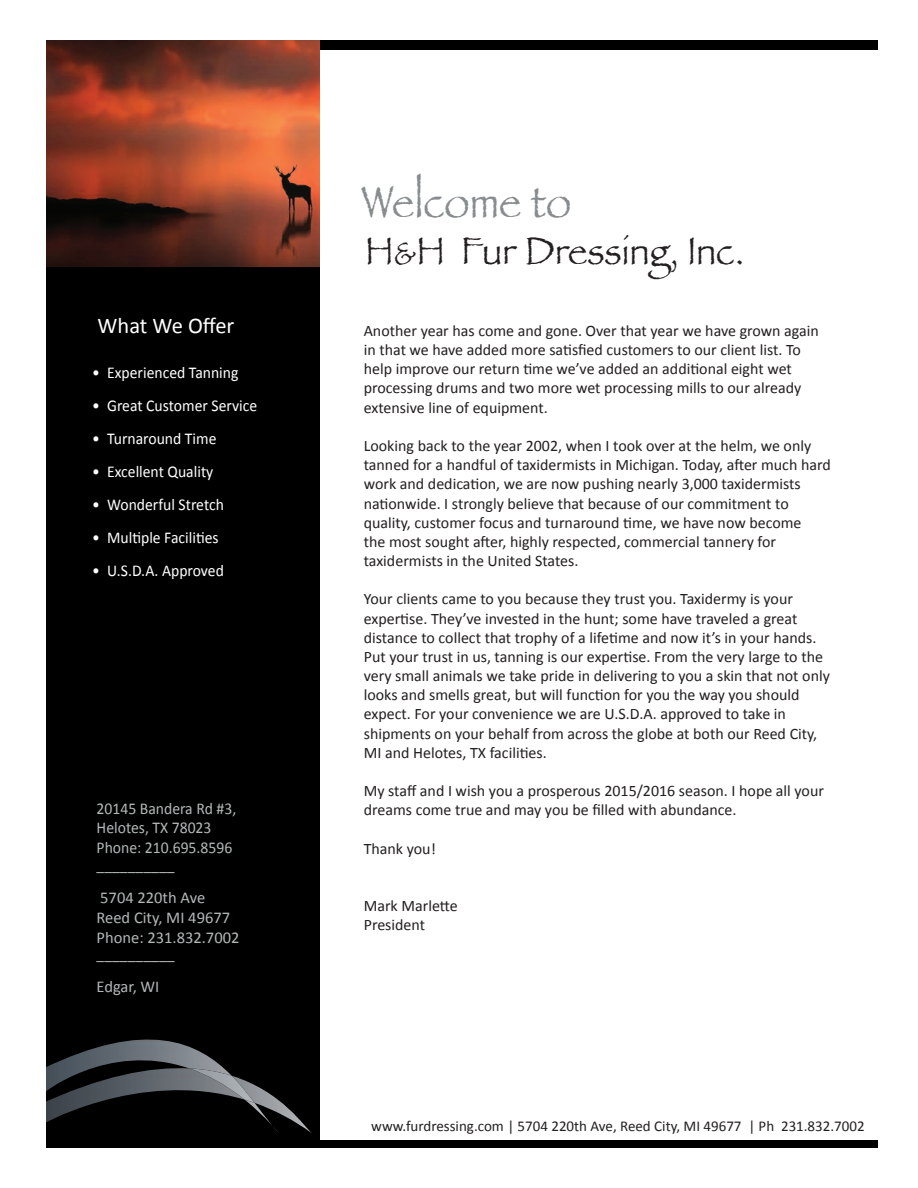
<style>
.page{position:relative;width:918px;height:1188px;background:#fff}
.page>*{position:absolute;margin:0;border:0;box-sizing:border-box;transform-origin:0 0}
.t1{font:46.5px "Papyrus";color:#888c8f;scale:.9 1}
.t2{font:40.5px "Papyrus";color:#231f20;scale:.9 1}
.t3{font:22.5px "Calibri";color:#fff}
.t4{font:16.5px "Calibri";color:#fff;scale:.95 1}
.t5{font:16.5px/19.8px "Calibri";color:#b4b8b9;scale:.95 1}
.t6{font:16.5px/19.8px "Calibri";color:#b4b8b9}
.t7{font:15.9px/19.2px "Calibri";color:#231f20}
.t8{font:15px "Calibri";color:#231f20}
.s1{font-size:33px}
</style>
<div class="page">
<div style="left:47px;top:1140px;width:830px;height:8px;background:#000"></div>
<div style="left:320px;top:40px;width:557px;height:9px;background:#000"></div>
<div style="left:46px;top:266px;width:274px;height:881px;background:#000"></div>
<img style="left:46px;top:40px;width:274px;height:226px">
<img style="left:232px;top:1076px;width:80px;height:58px">
<img style="left:46px;top:1095px;width:199px;height:32px">
<svg style="left:272px;top:1125px;width:8px;height:9px"></svg>
<img style="left:245px;top:1100px;width:27px;height:25px">
<img style="left:46px;top:1039px;width:186px;height:56px">
<img style="left:189px;top:1068px;width:66px;height:35px">
<h3 class="t3" style="left:98px;top:312px;width:139px">What We Offer</h3>
<p class="t4" style="left:92px;top:363px;width:155px">• Experienced Tanning</p>
<p class="t4" style="left:92px;top:396px;width:175px">• Great Customer Service</p>
<p class="t4" style="left:92px;top:429px;width:132px">• Turnaround Time</p>
<p class="t4" style="left:92px;top:462px;width:129px">• Excellent Quality</p>
<p class="t4" style="left:92px;top:495px;width:140px">• Wonderful Stretch</p>
<p class="t4" style="left:92px;top:528px;width:135px">• Multiple Facilities</p>
<p class="t4" style="left:92px;top:561px;width:140px">• U.S.D.A. Approved</p>
<p class="t5" style="left:97px;top:798px;width:149px">20145 Bandera Rd #3,<br>Helotes, TX 78023<br>Phone: 210.695.8596</p>
<p class="t5" style="left:97px;top:847px;width:116px;line-height:33.3px">__________<br>5704 220th Ave</p>
<p class="t6" style="left:97px;top:907px;width:144px">Reed City, MI 49677<br>Phone: 231.832.7002</p>
<p class="t5" style="left:97px;top:937px;width:84px;line-height:33.3px">__________<br>Edgar, WI</p>
<h1 class="t1" style="left:361px;top:174px;width:235px">Welcome to</h1>
<h2 class="t2" style="left:366px;top:227px;width:423px">H<span class="s1">&amp;</span>H Fur Dressing, Inc.</h2>
<p class="t7" style="left:364px;top:321px;width:457px">Another year has come and gone. Over that year we have grown again in that we have added more satisfied customers to our client list. To help improve our return time we’ve added an additional eight wet processing drums and two more wet processing mills to our already extensive line of equipment.</p>
<p class="t7" style="left:364px;top:436px;width:469px">Looking back to the year 2002, when I took over at the helm, we only tanned for a handful of taxidermists in Michigan. Today, after much hard work and dedication, we are now pushing nearly 3,000 taxidermists nationwide. I strongly believe that because of our commitment to quality, customer focus and turnaround time, we have now become<br>the most sought after, highly respected, commercial tannery for taxidermists in the United States.</p>
<p class="t7" style="left:364px;top:589px;width:468px">Your clients came to you because they trust you. Taxidermy is your expertise. They’ve invested in the hunt; some have traveled a great distance to collect that trophy of a lifetime and now it’s in your hands.<br>Put your trust in us, tanning is our expertise. From the very large to the very small animals we take pride in delivering to you a skin that not only looks and smells great, but will function for you the way you should expect. For your convenience we are U.S.D.A. approved to take in shipments on your behalf from across the globe at both our Reed City, MI and Helotes, TX facilities.</p>
<p class="t7" style="left:364px;top:781px;width:462px">My staff and I wish you a prosperous 2015/2016 season. I hope all your dreams come true and may you be filled with abundance.</p>
<p class="t7" style="left:364px;top:839px;width:74px">Thank you!</p>
<p class="t7" style="left:364px;top:896px;width:96px">Mark Marlette<br>President</p>
<p class="t8" style="left:371px;top:1116px;width:495px">www.furdressing.com | 5704 220th Ave, Reed City, MI 49677 | Ph 231.832.7002</p>
</div>
